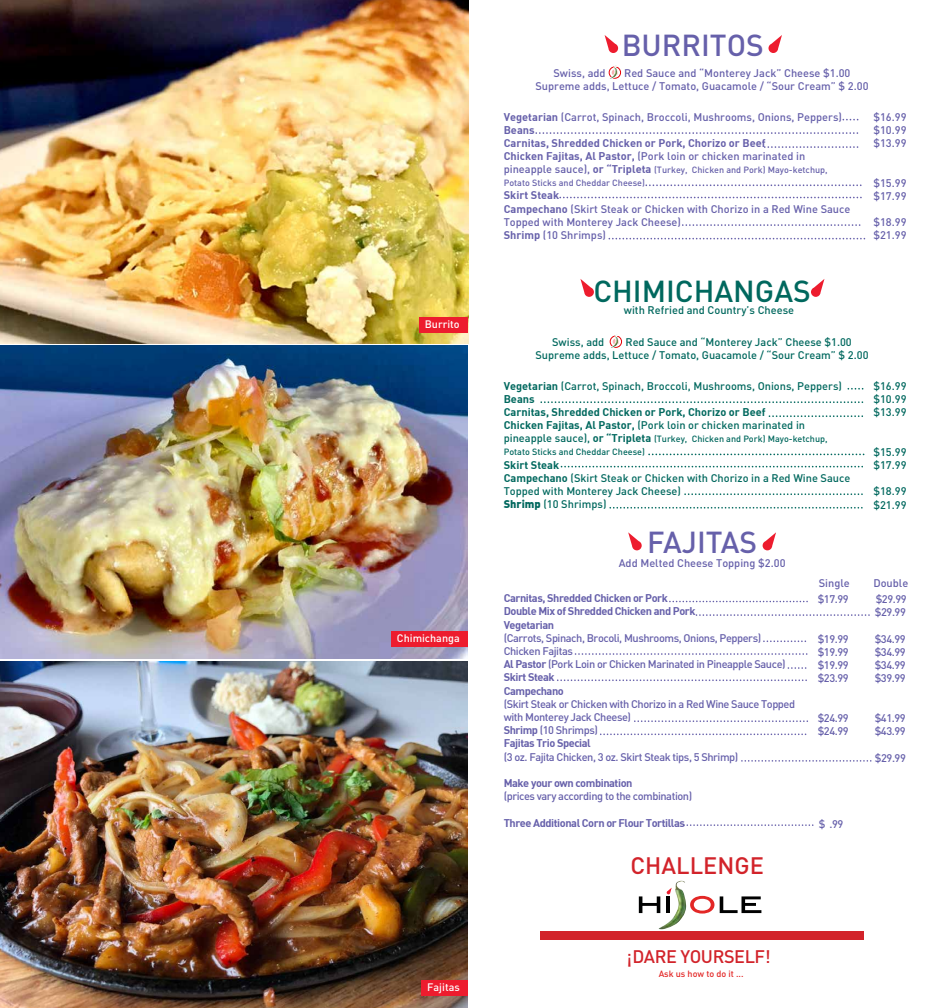
<style>
.page{position:relative;width:936px;height:1008px;background:#fff}
.page>*{position:absolute;margin:0;border:0;box-sizing:border-box;transform-origin:0 0}
.t1{font:500 30px "DINOT";color:#6660aa}
.t2{font:500 30px "DINOT";color:#00685e}
.t3{font:500 23.5px "DINOT";color:#d2232a}
.t4{font:500 18px "DINOT";letter-spacing:-.025em;color:#d2232a}
.t5{font:500 11px/13.2px "DINOT";letter-spacing:-.04em;color:#6660aa}
.t6{font:500 11px/13.2px "DINOT";color:#00685e}
.t7{font:500 11px/13.2px "DINOT";color:#6660aa}
.t8{font:11px/13.2px "DIN Bold";letter-spacing:-.04em;color:#6660aa}
.t9{font:11px/13.2px "DIN Bold";color:#6660aa}
.t10{font:11px/13.2px "DIN Bold";color:#00685e}
.t11{font:500 10.8px "DINOT";color:#fff}
.t12{font:500 9px/13px "DINOT";color:#6660aa}
.t13{font:500 9px/13px "DINOT";color:#00685e}
.t14{font:500 9px "DINOT";color:#e32726}
.s1{font-family:"DIN Bold";font-weight:400}
.s2{font-size:11px}
.s3{font-family:"DIN Bold";font-weight:400;font-size:11px}
.s4{font-family:"DIN Black Alternate";font-weight:400}
</style>
<div class="page">
<svg style="left:843px;top:119px;width:16px;height:2px"></svg>
<svg style="left:765px;top:146px;width:94px;height:2px"></svg>
<svg style="left:646px;top:184px;width:216px;height:2px"></svg>
<svg style="left:560px;top:197px;width:302px;height:1px"></svg>
<svg style="left:683px;top:224px;width:178px;height:2px"></svg>
<svg style="left:609px;top:238px;width:256px;height:2px"></svg>
<svg style="left:670px;top:601px;width:138px;height:1px"></svg>
<svg style="left:696px;top:614px;width:174px;height:2px"></svg>
<svg style="left:576px;top:653px;width:232px;height:2px"></svg>
<svg style="left:601px;top:733px;width:206px;height:2px"></svg>
<svg style="left:742px;top:760px;width:130px;height:2px"></svg>
<svg style="left:684px;top:824px;width:130px;height:2px"></svg>
<svg style="left:635px;top:720px;width:173px;height:2px"></svg>
<svg style="left:558px;top:679px;width:249px;height:2px"></svg>
<svg style="left:764px;top:640px;width:43px;height:2px"></svg>
<svg style="left:536px;top:132px;width:323px;height:2px"></svg>
<svg style="left:769px;top:35px;width:13px;height:18px"></svg>
<svg style="left:811px;top:279px;width:13px;height:18px"></svg>
<svg style="left:580px;top:279px;width:14px;height:18px"></svg>
<svg style="left:763px;top:532px;width:13px;height:18px"></svg>
<svg style="left:628px;top:532px;width:14px;height:18px"></svg>
<div style="left:540px;top:931px;width:324px;height:9px;background:#d2232a"></div>
<img style="left:659px;top:892px;width:26px;height:37px">
<svg style="left:639px;top:896px;width:21px;height:17px"></svg>
<svg style="left:720px;top:896px;width:41px;height:17px"></svg>
<svg style="left:667px;top:881px;width:47px;height:33px"></svg>
<img style="left:0;top:0;width:468px;height:343px">
<img style="left:0;top:662px;width:468px;height:346px">
<img style="left:0;top:346px;width:468px;height:313px">
<div style="left:419px;top:317px;width:49px;height:15px;background:#ed1c2e"></div>
<div style="left:391px;top:631px;width:77px;height:16px;background:#ed1c2e"></div>
<div style="left:421px;top:980px;width:47px;height:16px;background:#ed1c2e"></div>
<div style="left:609px;top:66px;width:12px;height:13px;border:1px solid #e70006;border-radius:50%"></div>
<svg style="left:605px;top:35px;width:13px;height:44px"></svg>
<svg style="left:848px;top:388px;width:16px;height:2px"></svg>
<svg style="left:769px;top:415px;width:94px;height:2px"></svg>
<svg style="left:649px;top:454px;width:216px;height:1px"></svg>
<svg style="left:562px;top:466px;width:301px;height:2px"></svg>
<svg style="left:685px;top:493px;width:178px;height:2px"></svg>
<svg style="left:610px;top:507px;width:253px;height:2px"></svg>
<svg style="left:541px;top:401px;width:323px;height:2px"></svg>
<div style="left:610px;top:336px;width:12px;height:12px;border:1px solid #e70006;border-radius:50%"></div>
<svg style="left:610px;top:335px;width:9px;height:13px"></svg>
<svg style="left:788px;top:667px;width:19px;height:2px"></svg>
<p class="t11" style="left:425px;top:319px;width:37px">Burrito</p>
<p class="t11" style="left:397px;top:633px;width:64px">Chimichanga</p>
<p class="t11" style="left:427px;top:982px;width:34px">Fajitas</p>
<h1 class="t1" style="left:622px;top:32px;width:144px">BURRITOS</h1>
<p class="t7" style="left:535px;top:67px;width:335px;text-indent:89px">Red Sauce and “Monterey Jack” Cheese $1.00<br>Supreme adds, Lettuce / Tomato, Guacamole / “Sour Cream” $ 2.00</p>
<p class="t7" style="left:504px;top:111px;width:340px"><span class="s1">Vegetarian</span> (Carrot, Spinach, Broccoli, Mushrooms, Onions, Peppers)</p>
<p class="t9" style="left:504px;top:124px;width:263px">Beans<br>Carnitas, Shredded Chicken or Pork, Chorizo or Beef</p>
<p class="t7" style="left:504px;top:150px;width:303px"><span class="s1">Chicken Fajitas, Al Pastor,</span> (Pork loin or chicken marinated in</p>
<p class="t12" style="left:504px;top:164px;width:325px"><span class="s2">pineapple sauce),</span> <span class="s3">or ìTripleta</span> (Turkey, Chicken and Pork) Mayo-ketchup,<br>Potato Sticks and Cheddar Cheese)</p>
<p class="t9" style="left:504px;top:189px;width:57px">Skirt Steak</p>
<p class="t7" style="left:504px;top:203px;width:348px"><span class="s1">Campechano</span> (Skirt Steak or Chicken with Chorizo in a Red Wine Sauce<br>Topped with Monterey Jack Cheese)<br><span class="s1">Shrimp</span> (10 Shrimps)</p>
<p class="t7" style="left:553px;top:67px;width:54px">Swiss, add</p>
<p class="t5" style="left:873px;top:111px;width:35px;text-align:justify">$16.99 $10.99 $13.99</p>
<p class="t5" style="left:873px;top:177px;width:35px">$15.99 $17.99</p>
<p class="t5" style="left:873px;top:216px;width:35px">$18.99 $21.99</p>
<h1 class="t2" style="left:593px;top:278px;width:219px">CHIMICHANGAS</h1>
<p class="t6" style="left:624px;top:304px;width:172px">with Refried and Country’s Cheese</p>
<p class="t6" style="left:535px;top:336px;width:335px;text-indent:90px">Red Sauce and “Monterey Jack” Cheese $1.00<br>Supreme adds, Lettuce / Tomato, Guacamole / “Sour Cream” $ 2.00</p>
<p class="t6" style="left:504px;top:380px;width:340px"><span class="s1">Vegetarian</span> (Carrot, Spinach, Broccoli, Mushrooms, Onions, Peppers)</p>
<p class="t10" style="left:504px;top:393px;width:263px">Beans<br>Carnitas, Shredded Chicken or Pork, Chorizo or Beef</p>
<p class="t6" style="left:504px;top:419px;width:303px"><span class="s1">Chicken Fajitas, Al Pastor,</span> (Pork loin or chicken marinated in</p>
<p class="t13" style="left:504px;top:433px;width:325px"><span class="s2">pineapple sauce),</span> <span class="s3">or ìTripleta</span> (Turkey, Chicken and Pork) Mayo-ketchup,<br>Potato Sticks and Cheddar Cheese)</p>
<p class="t10" style="left:504px;top:459px;width:57px">Skirt Steak</p>
<p class="t6" style="left:504px;top:472px;width:348px"><span class="s1">Campechano</span> (Skirt Steak or Chicken with Chorizo in a Red Wine Sauce<br>Topped with Monterey Jack Cheese)<br><span class="s4">Shrimp</span> (10 Shrimps)</p>
<p class="t6" style="left:552px;top:336px;width:54px">Swiss, add</p>
<p class="t6" style="left:873px;top:380px;width:35px;text-align:justify">$16.99 $10.99 $13.99</p>
<p class="t6" style="left:873px;top:446px;width:35px">$15.99 $17.99</p>
<p class="t6" style="left:873px;top:485px;width:35px">$18.99 $21.99</p>
<h1 class="t1" style="left:647px;top:528px;width:112px">FAJITAS</h1>
<p class="t7" style="left:619px;top:557px;width:168px">Add Melted Cheese Topping $2.00</p>
<p class="t8" style="left:504px;top:592px;width:193px">Carnitas, Shredded Chicken or Pork<br>Double Mix of Shredded Chicken and Pork<br>Vegetarian</p>
<p class="t5" style="left:504px;top:632px;width:283px">(Carrots, Spinach, Brocoli, Mushrooms, Onions, Peppers)<br>Chicken Fajitas<br><span class="s1">Al Pastor</span> (Pork Loin or Chicken Marinated in Pineapple Sauce)</p>
<p class="t8" style="left:504px;top:671px;width:62px">Skirt Steak<br>Campechano</p>
<p class="t5" style="left:504px;top:698px;width:293px">(Skirt Steak or Chicken with Chorizo in a Red Wine Sauce Topped with Monterey Jack Cheese)<br><span class="s1">Shrimp</span> (10 Shrimps)</p>
<p class="t8" style="left:504px;top:737px;width:89px">Fajitas Trio Special</p>
<p class="t5" style="left:504px;top:751px;width:236px">(3 oz. Fajita Chicken, 3 oz. Skirt Steak tips, 5 Shrimp)</p>
<p class="t8" style="left:504px;top:777px;width:130px">Make your own combination</p>
<p class="t5" style="left:504px;top:790px;width:190px">(prices vary according to the combination)</p>
<p class="t8" style="left:504px;top:816px;width:183px">Three Additional Corn or Flour Tortillas</p>
<h2 class="t3" style="left:631px;top:855px;width:135px">CHALLENGE</h2>
<p class="t5" style="left:819px;top:577px;width:33px">Single</p>
<p class="t5" style="left:873px;top:577px;width:36px">Double</p>
<p class="t5" style="left:818px;top:593px;width:32px">$17.99</p>
<p class="t5" style="left:875px;top:593px;width:33px">$29.99 $29.99</p>
<p class="t5" style="left:818px;top:633px;width:32px">$19.99</p>
<p class="t5" style="left:875px;top:633px;width:32px">$34.99</p>
<p class="t5" style="left:818px;top:646px;width:32px">$19.99</p>
<p class="t5" style="left:875px;top:646px;width:32px">$34.99</p>
<p class="t5" style="left:818px;top:659px;width:32px">$19.99</p>
<p class="t5" style="left:875px;top:659px;width:32px">$34.99</p>
<p class="t5" style="left:818px;top:673px;width:32px">$23.99</p>
<p class="t5" style="left:875px;top:673px;width:32px">$39.99</p>
<p class="t5" style="left:818px;top:712px;width:32px">$24.99</p>
<p class="t5" style="left:875px;top:712px;width:32px">$41.99</p>
<p class="t5" style="left:818px;top:725px;width:32px">$24.99</p>
<p class="t5" style="left:875px;top:725px;width:32px">$43.99</p>
<p class="t5" style="left:875px;top:752px;width:32px">$29.99</p>
<p class="t5" style="left:819px;top:819px;width:26px">$ .99</p>
<h3 class="t4" style="left:627px;top:948px;width:145px">¡DARE YOURSELF!</h3>
<p class="t14" style="left:659px;top:970px;width:86px">Ask us how to do it ...</p>
</div>
